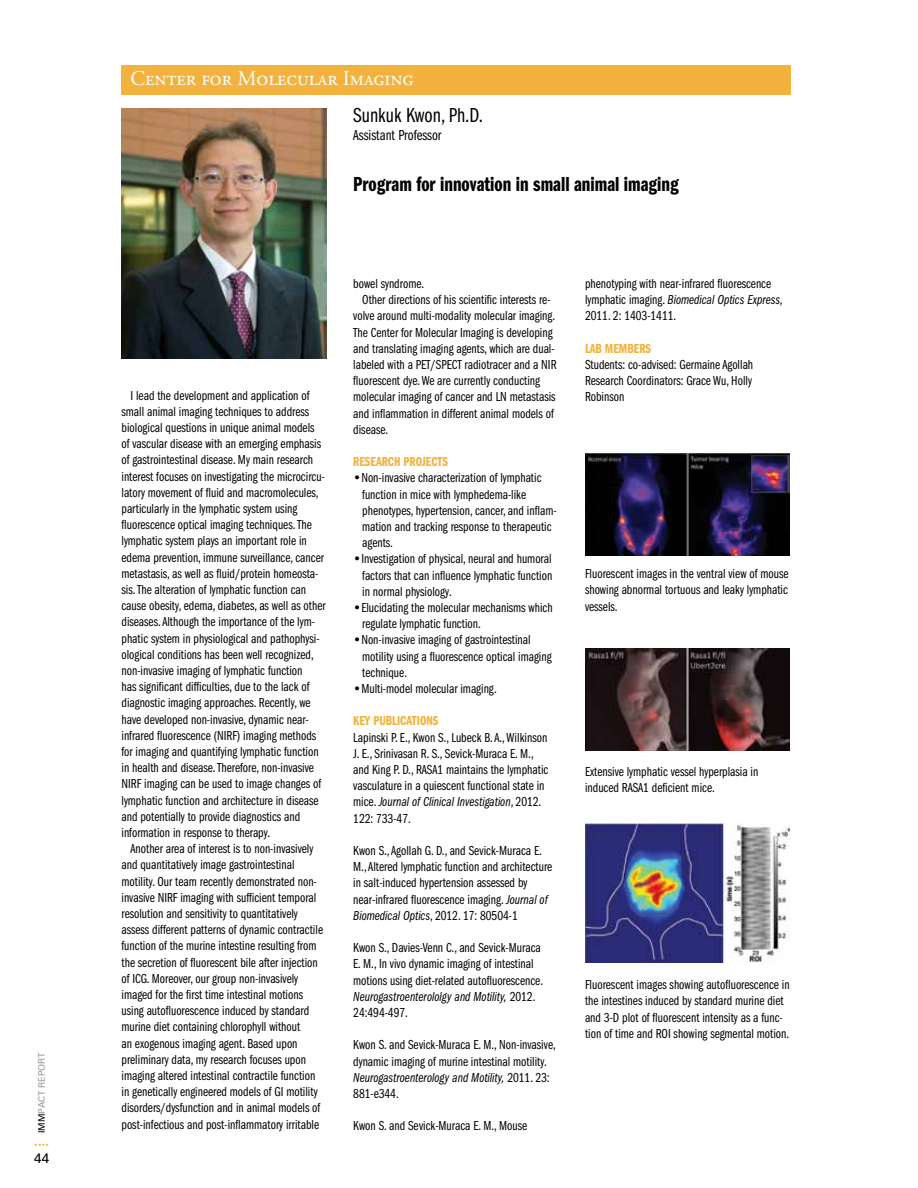
<style>
.page{position:relative;width:918px;height:1188px;background:#fff}
.page>*{position:absolute;margin:0;border:0;box-sizing:border-box;transform-origin:0 0}
.t1{font:21px "ITC Franklin Gothic Std Dm Cp";color:#000}
.t2{font:21px "Adobe Garamond Pro";color:#fff}
.t3{font:21px "ITC Franklin Gothic Std Bk Cp";color:#000}
.t4{font:15px "ITC Franklin Gothic Std Bk Cp";color:#000}
.t5{font:13.5px/16.2px "ITC Franklin Gothic Std Bk Cp";color:#000}
.t6{font:13.5px "ITC Franklin Gothic Std Bk Cp It";color:#000}
.t7{font:13.5px "ITC Franklin Gothic Std Dm Cp";color:#f2b23d}
.t8{font:13.5px "Univers";color:#000}
.t9{font:9px "Univers";color:#939598}
.t10{font:6px "Univers";color:#f2b23d}
.s1{color:#000}
.s2{font-family:"ITC Franklin Gothic Std";font-weight:600}
.s3{font-family:"ITC Franklin Gothic Std Bk Cp"}
.s4{font-family:"ITC Franklin Gothic Std Bk Cp It"}
</style>
<div class="page">
<img style="left:585px;top:454px;width:205px;height:102px">
<img style="left:585px;top:649px;width:205px;height:102px">
<img style="left:585px;top:824px;width:205px;height:138px">
<div style="left:122px;top:65px;width:669px;height:29px;background:#f2b23d"></div>
<img style="left:122px;top:108px;width:204px;height:250px">
<p class="t9" style="left:36px;top:1133px;width:82px;rotate:-90deg"><span class="s1">IMM</span>PACT REPORT</p>
<p class="t10" style="left:35px;top:1141px;width:15px">• • • •</p>
<p class="t8" style="left:34px;top:1151px;width:17px">44</p>
<h1 class="t2" style="left:131px;top:66px;width:285px">Center for Molecular Imaging</h1>
<h1 class="t3" style="left:353px;top:104px;width:131px">Sunkuk Kwon, Ph.D.</h1>
<p class="t4" style="left:353px;top:127px;width:90px">Assistant Professor</p>
<h1 class="t1" style="left:353px;top:172px;width:327px">Program for innovation in small animal imaging</h1>
<p class="t5" style="left:121px;top:387px;width:206px;text-indent:9px">I lead the development and application of small animal imaging techniques to address biological questions in unique animal models of vascular disease with an emerging emphasis of gastrointestinal disease. My main research interest focuses on investigating the microcircu&shy;latory movement of fluid and macromolecules, particularly in the lymphatic system using fluorescence optical imaging techniques. The lymphatic system plays an important role in edema prevention, immune surveillance, cancer metastasis, as well as fluid/protein homeosta&shy;sis. The alteration of lymphatic function can cause obesity, edema, diabetes, as well as other diseases. Although the importance of the lym&shy;phatic system in physiological and pathophysi&shy;ological conditions has been well recognized, non-invasive imaging of lymphatic function<br>has significant difficulties, due to the lack of diagnostic imaging approaches. Recently, we have developed non-invasive, dynamic near&shy;infrared fluorescence (NIRF) imaging methods for imaging and quantifying lymphatic function in health and disease. Therefore, non-invasive NIRF imaging can be used to image changes of lymphatic function and architecture in disease and potentially to provide diagnostics and information in response to therapy.</p>
<p class="t5" style="left:121px;top:841px;width:203px;text-indent:9px">Another area of interest is to non-invasively and quantitatively image gastrointestinal motility. Our team recently demonstrated non&shy;invasive NIRF imaging with sufficient temporal resolution and sensitivity to quantitatively assess different patterns of dynamic contractile function of the murine intestine resulting from the secretion of fluorescent bile after injection of ICG. Moreover, our group non-invasively imaged for the first time intestinal motions using autofluorescence induced by standard murine diet containing chlorophyll without<br>an exogenous imaging agent. Based upon preliminary data, my research focuses upon imaging altered intestinal contractile function in genetically engineered models of GI motility disorders/dysfunction and in animal models of post-infectious and post-inflammatory irritable</p>
<p class="t5" style="left:353px;top:276px;width:72px">bowel syndrome.</p>
<p class="t5" style="left:362px;top:292px;width:190px">Other directions of his scientific interests re-</p>
<p class="t5" style="left:353px;top:308px;width:204px">volve around multi-modality molecular imaging.</p>
<p class="t5" style="left:353px;top:324px;width:201px">The Center for Molecular Imaging is developing</p>
<p class="t5" style="left:353px;top:340px;width:203px">and translating imaging agents, which are dual-</p>
<p class="t5" style="left:353px;top:357px;width:205px">labeled with a PET/SPECT radiotracer and a NIR</p>
<p class="t5" style="left:353px;top:373px;width:188px">fluorescent dye. We are currently conducting</p>
<p class="t5" style="left:353px;top:389px;width:204px">molecular imaging of cancer and LN metastasis</p>
<p class="t5" style="left:353px;top:405px;width:202px">and inflammation in different animal models of</p>
<p class="t5" style="left:353px;top:421px;width:36px">disease.</p>
<p class="t7" style="left:353px;top:454px;width:96px">RESEARCH PROJECTS</p>
<p class="t5" style="left:362px;top:470px;width:196px;text-indent:-9px"><span class="s2">•</span>Non-invasive characterization of lymphatic function in mice with lymphedema-like phenotypes, hypertension, cancer, and inflam&shy;mation and tracking response to therapeutic agents.</p>
<p class="t5" style="left:362px;top:551px;width:192px;text-align:justify;text-indent:-9px"><span class="s2">•</span>Investigation of physical, neural and humoral factors that can influence lymphatic function in normal physiology.</p>
<p class="t5" style="left:362px;top:600px;width:192px;text-indent:-9px"><span class="s2">•</span>Elucidating the molecular mechanisms which regulate lymphatic function.</p>
<p class="t5" style="left:362px;top:632px;width:191px;text-indent:-9px"><span class="s2">•</span>Non-invasive imaging of gastrointestinal motility using a fluorescence optical imaging technique.</p>
<p class="t5" style="left:353px;top:681px;width:145px"><span class="s2">•</span>Multi-model molecular imaging.</p>
<p class="t7" style="left:353px;top:713px;width:87px">KEY PUBLICATIONS</p>
<p class="t5" style="left:353px;top:729px;width:197px">Lapinski P. E., Kwon S., Lubeck B. A., Wilkinson J. E., Srinivasan R. S., Sevick-Muraca E. M., and King P. D., RASA1 maintains the lymphatic vasculature in a quiescent functional state in</p>
<p class="t6" style="left:353px;top:794px;width:190px"><span class="s3">mice.</span> Journal of Clinical Investigation<span class="s3">, 2012.</span></p>
<p class="t5" style="left:353px;top:810px;width:59px">122: 733-47.</p>
<p class="t5" style="left:353px;top:843px;width:201px">Kwon S., Agollah G. D., and Sevick-Muraca E.<br>M., Altered lymphatic function and architecture in salt-induced hypertension assessed by near-infrared fluorescence imaging. <span class="s4">Journal of</span></p>
<p class="t6" style="left:353px;top:908px;width:166px">Biomedical Optics<span class="s3">, 2012. 17: 80504-1</span></p>
<p class="t5" style="left:353px;top:940px;width:191px">Kwon S., Davies-Venn C., and Sevick-Muraca<br>E. M., In vivo dynamic imaging of intestinal motions using diet-related autofluorescence.</p>
<p class="t6" style="left:353px;top:989px;width:184px">Neurogastroenterololgy and Motility, <span class="s3">2012.</span></p>
<p class="t5" style="left:353px;top:1005px;width:56px">24:494-497.</p>
<p class="t5" style="left:353px;top:1037px;width:204px">Kwon S. and Sevick-Muraca E. M., Non-invasive, dynamic imaging of murine intestinal motility.</p>
<p class="t6" style="left:353px;top:1070px;width:198px">Neurogastroenterology and Motility, <span class="s3">2011. 23:</span></p>
<p class="t5" style="left:353px;top:1086px;width:47px">881-e344.</p>
<p class="t5" style="left:353px;top:1118px;width:176px">Kwon S. and Sevick-Muraca E. M., Mouse</p>
<p class="t5" style="left:585px;top:276px;width:188px">phenotyping with near-infrared fluorescence</p>
<p class="t6" style="left:585px;top:292px;width:200px"><span class="s3">lymphatic imaging.</span> Biomedical Optics Express,</p>
<p class="t5" style="left:585px;top:308px;width:93px">2011. 2: 1403-1411.</p>
<p class="t7" style="left:585px;top:341px;width:68px">LAB MEMBERS</p>
<p class="t5" style="left:585px;top:357px;width:170px;text-align:justify">Students: co-advised: Germaine Agollah Research Coordinators: Grace Wu, Holly Robinson</p>
<p class="t5" style="left:585px;top:566px;width:205px;text-align:justify">Fluorescent images in the ventral view of mouse showing abnormal tortuous and leaky lymphatic vessels.</p>
<p class="t5" style="left:585px;top:763px;width:175px">Extensive lymphatic vessel hyperplasia in induced RASA1 deficient mice.</p>
<p class="t5" style="left:585px;top:977px;width:206px">Fluorescent images showing autofluorescence in the intestines induced by standard murine diet and 3-D plot of fluorescent intensity as a func&shy;tion of time and ROI showing segmental motion.</p>
</div>
